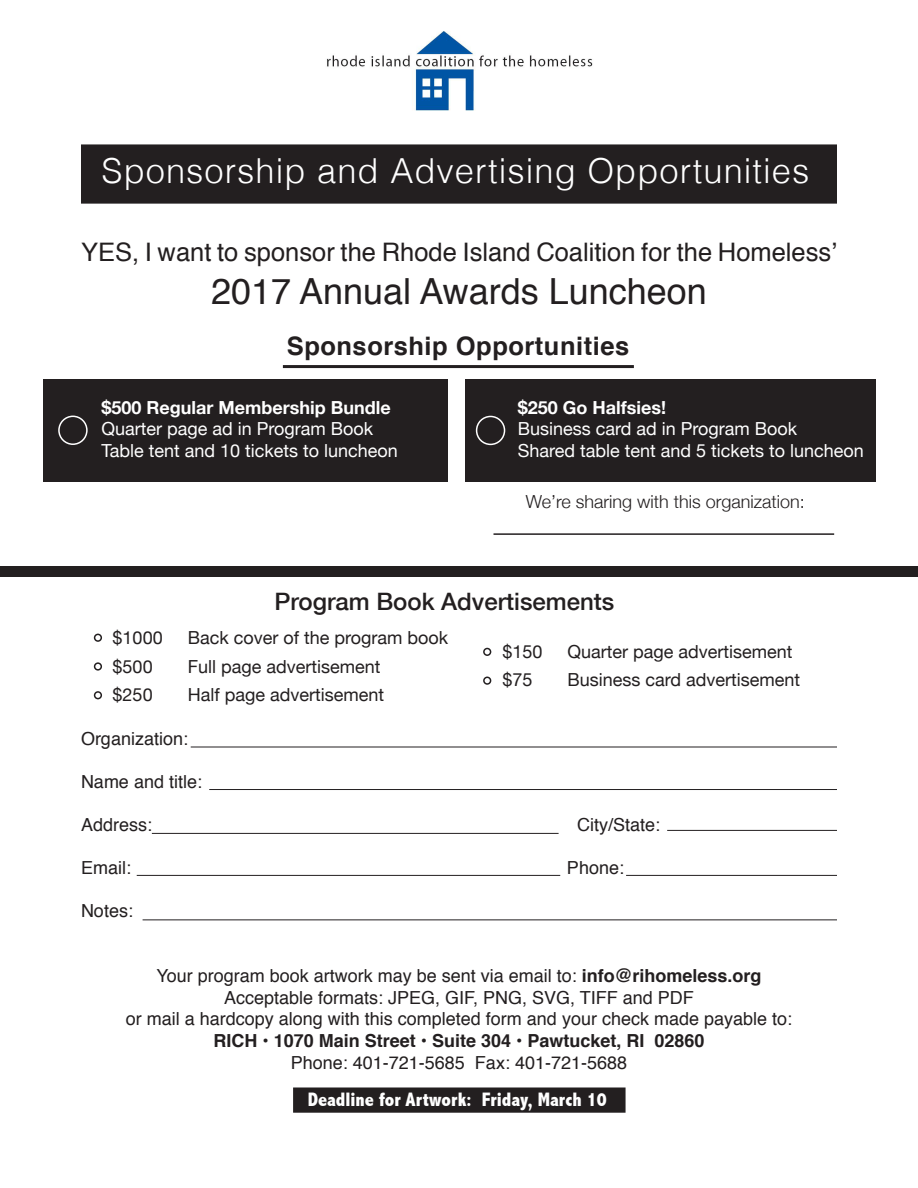
<style>
.page{position:relative;width:918px;height:1188px;background:#fff}
.page>*{position:absolute;margin:0;border:0;box-sizing:border-box;transform-origin:0 0}
.t1{font:36px "Helvetica";color:#231f20}
.t2{font:300 34.5px "Helvetica";letter-spacing:.03em;color:#fff}
.t3{font:25.5px "Helvetica";color:#231f20}
.t4{font:700 25.5px "Helvetica";letter-spacing:.02em;color:#231f20}
.t5{font:500 24px "Helvetica Neue";color:#231f20}
.t6{font:800 condensed 19.5px "Abadi";color:#fff}
.t7{font:18px "Helvetica";color:#231f20}
.t8{font:18px "Helvetica Neue";color:#231f20}
.t9{font:18px "Helvetica Neue";color:#fff}
.t10{font:700 18px "Helvetica";color:#231f20}
.t11{font:700 18px "Helvetica Neue";color:#fff}
.t12{font:300 18px "Helvetica Neue";color:#231f20}
.s1{font-weight:700}
</style>
<div class="page">
<img style="left:327px;top:31px;width:266px;height:80px">
<div style="left:294px;top:1088px;width:331px;height:24px;background:#231f20"></div>
<div style="left:293px;top:1088px;width:333px;height:25px;border:2px solid #231f20"></div>
<div style="left:82px;top:145px;width:754px;height:58px;background:#231f20"></div>
<div style="left:81px;top:144px;width:756px;height:60px;border:2px solid #231f20"></div>
<hr style="left:283px;top:365px;width:351px;height:3px;background:#231f20">
<hr style="left:191px;top:747px;width:646px;height:1px;background:#231f20">
<hr style="left:209px;top:789px;width:628px;height:1px;background:#231f20">
<hr style="left:152px;top:833px;width:407px;height:1px;background:#231f20">
<hr style="left:667px;top:830px;width:170px;height:1px;background:#231f20">
<hr style="left:626px;top:875px;width:211px;height:1px;background:#231f20">
<hr style="left:137px;top:875px;width:423px;height:1px;background:#231f20">
<hr style="left:143px;top:920px;width:694px;height:1px;background:#231f20">
<div style="left:44px;top:379px;width:404px;height:103px;background:#231f20"></div>
<div style="left:465px;top:379px;width:411px;height:103px;background:#231f20"></div>
<div style="left:58px;top:416px;width:30px;height:29px;border:2px solid #fff;border-radius:50%"></div>
<div style="left:476px;top:416px;width:29px;height:29px;border:2px solid #fff;border-radius:50%"></div>
<div style="left:0;top:567px;width:918px;height:10px;background:#231f20"></div>
<div style="left:94px;top:634px;width:8px;height:8px;border:2px solid #231f20;border-radius:50%"></div>
<div style="left:94px;top:662px;width:8px;height:9px;border:2px solid #231f20;border-radius:50%"></div>
<div style="left:94px;top:691px;width:8px;height:8px;border:2px solid #231f20;border-radius:50%"></div>
<div style="left:483px;top:648px;width:8px;height:8px;border:2px solid #231f20;border-radius:50%"></div>
<div style="left:483px;top:677px;width:8px;height:8px;border:2px solid #231f20;border-radius:50%"></div>
<hr style="left:494px;top:533px;width:340px;height:2px;background:#231f20">
<p class="t2" style="left:102px;top:149px;width:709px">Sponsorship and Advertising Opportunities</p>
<p class="t3" style="left:81px;top:232px;width:757px">YES, I want to sponsor the Rhode Island Coalition for the Homeless’</p>
<p class="t1" style="left:211px;top:264px;width:497px">2017 Annual Awards Luncheon</p>
<p class="t4" style="left:287px;top:326px;width:344px">Sponsorship Opportunities</p>
<p class="t11" style="left:101px;top:396px;width:291px">$500 Regular Membership Bundle</p>
<p class="t9" style="left:101px;top:418px;width:273px">Quarter page ad in Program Book</p>
<p class="t9" style="left:101px;top:440px;width:298px">Table tent and 10 tickets to luncheon</p>
<p class="t11" style="left:518px;top:396px;width:150px">$250 Go Halfsies!</p>
<p class="t9" style="left:518px;top:418px;width:281px">Business card ad in Program Book</p>
<p class="t9" style="left:518px;top:440px;width:348px">Shared table tent and 5 tickets to luncheon</p>
<p class="t12" style="left:526px;top:491px;width:281px">We’re sharing with this organization:</p>
<p class="t5" style="left:275px;top:587px;width:341px">Program Book Advertisements</p>
<p class="t8" style="left:113px;top:627px;width:52px">$1000</p>
<p class="t8" style="left:188px;top:627px;width:262px">Back cover of the program book</p>
<p class="t8" style="left:113px;top:655px;width:42px">$500</p>
<p class="t8" style="left:188px;top:655px;width:194px">Full page advertisement</p>
<p class="t8" style="left:113px;top:684px;width:42px">$250</p>
<p class="t8" style="left:188px;top:684px;width:198px">Half page advertisement</p>
<p class="t8" style="left:502px;top:640px;width:42px">$150</p>
<p class="t8" style="left:568px;top:640px;width:227px">Quarter page advertisement</p>
<p class="t8" style="left:502px;top:669px;width:32px">$75</p>
<p class="t8" style="left:568px;top:669px;width:234px">Business card advertisement</p>
<p class="t7" style="left:81px;top:724px;width:109px">Organization:</p>
<p class="t7" style="left:81px;top:768px;width:123px">Name and title:</p>
<p class="t7" style="left:81px;top:811px;width:73px">Address:</p>
<p class="t7" style="left:577px;top:811px;width:85px">City/State:</p>
<p class="t7" style="left:81px;top:854px;width:52px">Email:</p>
<p class="t7" style="left:567px;top:854px;width:59px">Phone:</p>
<p class="t7" style="left:81px;top:897px;width:54px">Notes:</p>
<p class="t7" style="left:156px;top:962px;width:607px">Your program book artwork may be sent via email to: <span class="s1">info@rihomeless.org</span></p>
<p class="t7" style="left:224px;top:984px;width:471px">Acceptable formats: JPEG, GIF, PNG, SVG, TIFF and PDF</p>
<p class="t7" style="left:126px;top:1005px;width:668px">or mail a hardcopy along with this completed form and your check made payable to:</p>
<p class="t10" style="left:213px;top:1026px;width:493px">RICH • 1070 Main Street • Suite 304 • Pawtucket, RI 02860</p>
<p class="t7" style="left:291px;top:1048px;width:338px">Phone: 401-721-5685 Fax: 401-721-5688</p>
<p class="t6" style="left:308px;top:1088px;width:301px">Deadline for Artwork: Friday, March 10</p>
</div>
